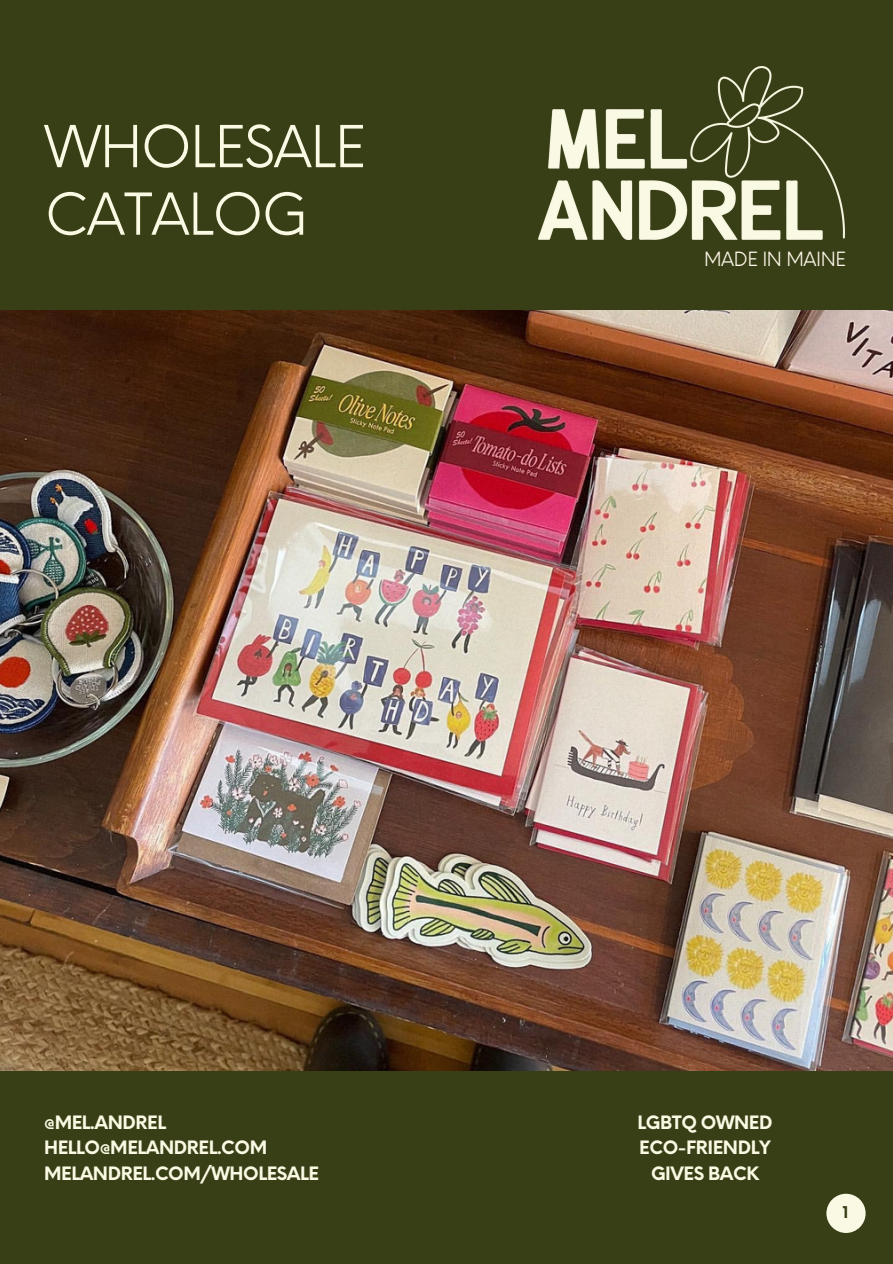
<style>
.page{position:relative;width:893px;height:1264px;background:#fff}
.page>*{position:absolute;margin:0;border:0;box-sizing:border-box;transform-origin:0 0}
.t1{font:56.4px/67.5px "Neue Einstellung";letter-spacing:-.025em;color:#faf9e3}
.t2{font:19.2px "Neue Einstellung";letter-spacing:-.025em;color:#fff8eb}
.t3{font:700 18px/25.8px "Neue Einstellung";letter-spacing:-.025em;color:#faf9e3}
.t4{font:700 15.9px "Neue Einstellung";color:#383e15}
</style>
<div class="page">
<div style="left:0;top:0;width:892px;height:1263px;background:#383e15"></div>
<img style="left:0;top:310px;width:892px;height:760px">
<img style="left:538px;top:66px;width:306px;height:173px">
<div style="left:826px;top:1193px;width:39px;height:39px;background:#faf9e3;border-radius:50%"></div>
<h2 class="t1" style="left:44px;top:107px;width:323px">WHOLESALE<br>CATALOG</h2>
<h2 class="t2" style="left:704px;top:242px;width:143px">MADE IN MAINE</h2>
<h1 class="t3" style="left:44px;top:1107px;width:276px">@MEL.ANDREL<br>HELLO@MELANDREL.COM<br>MELANDREL.COM/WHOLESALE</h1>
<p class="t3" style="left:637px;top:1107px;width:136px;text-align:center">LGBTQ OWNED<br>ECO-FRIENDLY<br>GIVES BACK</p>
<p class="t4" style="left:842px;top:1198px;width:7px">1</p>
</div>
